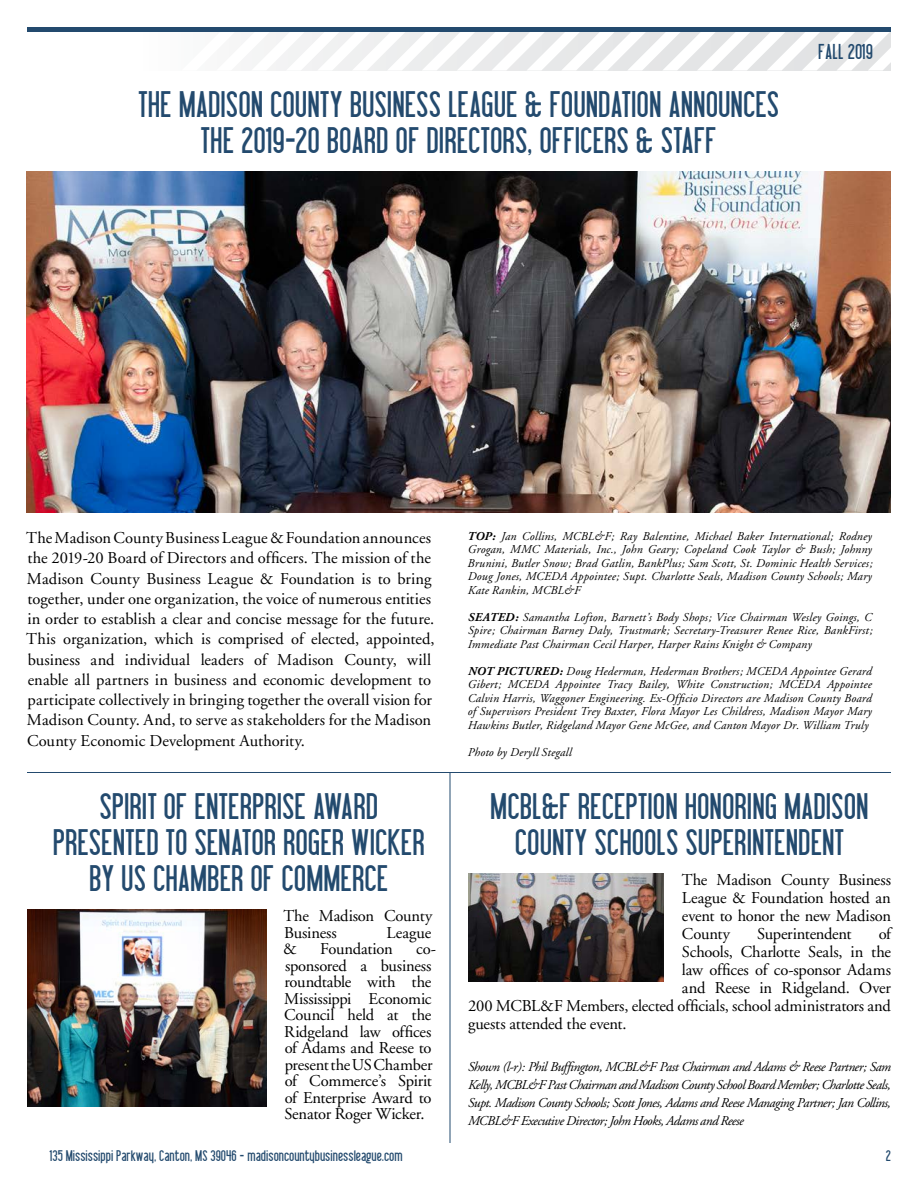
<style>
.page{position:relative;width:918px;height:1188px;background:#fff}
.page>*{position:absolute;margin:0;border:0;box-sizing:border-box;transform-origin:0 0}
.t1{font:36px/36px "Libel Suit";letter-spacing:-.005em;color:#234a6e;text-align:center}
.t2{font:21px "Libel Suit";color:#234a6e}
.t3{font:16.5px/16.5px "Adobe Garamond";letter-spacing:-.005em;color:#000}
.t4{font:16.5px "Adobe Garamond";letter-spacing:-.025em;color:#000}
.t5{font:15px "Libel Suit";color:#234a6e}
.t6{font:italic 13.5px/18px "Adobe Garamond";letter-spacing:-.04em;color:#000;text-align:justify}
.t7{font:italic 12px/13.5px "Adobe Garamond";letter-spacing:.015em;color:#000;text-align:justify}
.s1{font-weight:700}
</style>
<div class="page">
<svg style="left:252px;top:32px;width:639px;height:39px"></svg>
<div style="left:27px;top:27px;width:864px;height:5px;background:#234a6e"></div>
<img style="left:26px;top:171px;width:865px;height:342px">
<hr style="left:27px;top:772px;width:864px;height:1px;background:#234a6e">
<hr style="left:450px;top:773px;width:1px;height:370px;background:#234a6e">
<img style="left:468px;top:873px;width:196px;height:108px">
<img style="left:27px;top:909px;width:239px;height:198px">
<p class="t1" style="left:138px;top:90px;width:642px">THE MADISON COUNTY BUSINESS LEAGUE &amp; FOUNDATION ANNOUNCES</p>
<p class="t1" style="left:201px;top:126px;width:518px">THE 2019-20 BOARD OF DIRECTORS, OFFICERS &amp; STAFF</p>
<p class="t2" style="left:818px;top:41px;width:56px">FALL 2019</p>
<p class="t3" style="left:26px;top:528px;width:410px;line-height:20.2px">The Madison County Business League &amp; Foundation announces the 2019-20 Board of Directors and officers. The mission of the Madison County Business League &amp; Foundation is to bring together, under one organization, the voice of numerous entities in order to establish a clear and concise message for the future.<br>This organization, which is comprised of elected, appointed, business and individual leaders of Madison County, will enable all partners in business and economic development to participate collectively in bringing together the overall vision for Madison County. And, to serve as stakeholders for the Madison County Economic Development Authority.</p>
<p class="t7" style="left:467px;top:529px;width:407px"><span class="s1">TOP:</span> Jan Collins, MCBL&amp;F; Ray Balentine, Michael Baker International; Rodney Grogan, MMC Materials, Inc., John Geary; Copeland Cook Taylor &amp; Bush; Johnny Brunini, Butler Snow; Brad Gatlin, BankPlus; Sam Scott, St. Dominic Health Services; Doug Jones, MCEDA Appointee; Supt. Charlotte Seals, Madison County Schools; Mary Kate Rankin, MCBL&amp;F</p>
<p class="t7" style="left:468px;top:610px;width:406px"><span class="s1">SEATED:</span> Samantha Lofton, Barnett’s Body Shops; Vice Chairman Wesley Goings, C Spire; Chairman Barney Daly, Trustmark; Secretary-Treasurer Renee Rice, BankFirst; Immediate Past Chairman Cecil Harper, Harper Rains Knight &amp; Company</p>
<p class="t7" style="left:468px;top:664px;width:406px"><span class="s1">NOT PICTURED:</span> Doug Hederman, Hederman Brothers; MCEDA Appointee Gerard Gibert; MCEDA Appointee Tracy Bailey, White Construction; MCEDA Appointee Calvin Harris, Waggoner Engineering. Ex-Officio Directors are Madison County Board of Supervisors President Trey Baxter, Flora Mayor Les Childress, Madison Mayor Mary Hawkins Butler, Ridgeland Mayor Gene McGee, and Canton Mayor Dr. William Truly</p>
<p class="t7" style="left:468px;top:745px;width:105px">Photo by Deryll Stegall</p>
<p class="t1" style="left:99px;top:792px;width:280px">SPIRIT OF ENTERPRISE AWARD</p>
<p class="t1" style="left:53px;top:828px;width:374px">PRESENTED TO SENATOR ROGER WICKER</p>
<p class="t1" style="left:89px;top:864px;width:301px">BY US CHAMBER OF COMMERCE</p>
<p class="t3" style="left:283px;top:908px;width:150px">The Madison County<br>Business</p>
<p class="t3" style="left:387px;top:925px;width:46px">League</p>
<p class="t3" style="left:283px;top:941px;width:15px">&amp;</p>
<p class="t4" style="left:320px;top:940px;width:74px">Foundation</p>
<p class="t3" style="left:284px;top:941px;width:154px;text-indent:132px">co&shy;sponsored a business roundtable with the<br>Mississippi Economic<br>Council held at the<br>Ridgeland law offices of Adams and Reese to present the US Chamber of Commerce’s Spirit of Enterprise Award to<br>Senator Roger Wicker.</p>
<p class="t1" style="left:490px;top:792px;width:380px">MCBL&amp;F RECEPTION HONORING MADISON<br>COUNTY SCHOOLS SUPERINTENDENT</p>
<p class="t3" style="left:682px;top:871px;width:211px;line-height:18px;text-align:justify">The Madison County Business League &amp; Foundation hosted an event to honor the new Madison County</p>
<p class="t3" style="left:757px;top:926px;width:96px">Superintendent</p>
<p class="t3" style="left:879px;top:926px;width:14px">of</p>
<p class="t3" style="left:682px;top:944px;width:211px">Schools, Charlotte Seals, in the</p>
<p class="t3" style="left:682px;top:962px;width:211px">law offices of co-sponsor Adams</p>
<p class="t3" style="left:682px;top:980px;width:211px">and Reese in Ridgeland. Over</p>
<p class="t3" style="left:468px;top:998px;width:424px">200 MCBL&amp;F Members, elected officials, school administrators and</p>
<p class="t3" style="left:468px;top:1016px;width:160px">guests attended the event.</p>
<p class="t6" style="left:468px;top:1058px;width:425px">Shown (l-r): Phil Buffington, MCBL&amp;F Past Chairman and Adams &amp; Reese Partner; Sam Kelly, MCBL&amp;F Past Chairman and Madison County School Board Member; Charlotte Seals, Supt. Madison County Schools; Scott Jones, Adams and Reese Managing Partner; Jan Collins, MCBL&amp;F Executive Director; John Hooks, Adams and Reese</p>
<p class="t5" style="left:50px;top:1148px;width:354px">135 Mississippi Parkway, Canton, MS 39046 - madisoncountybusinessleague.com</p>
<p class="t5" style="left:886px;top:1148px;width:7px">2</p>
</div>
